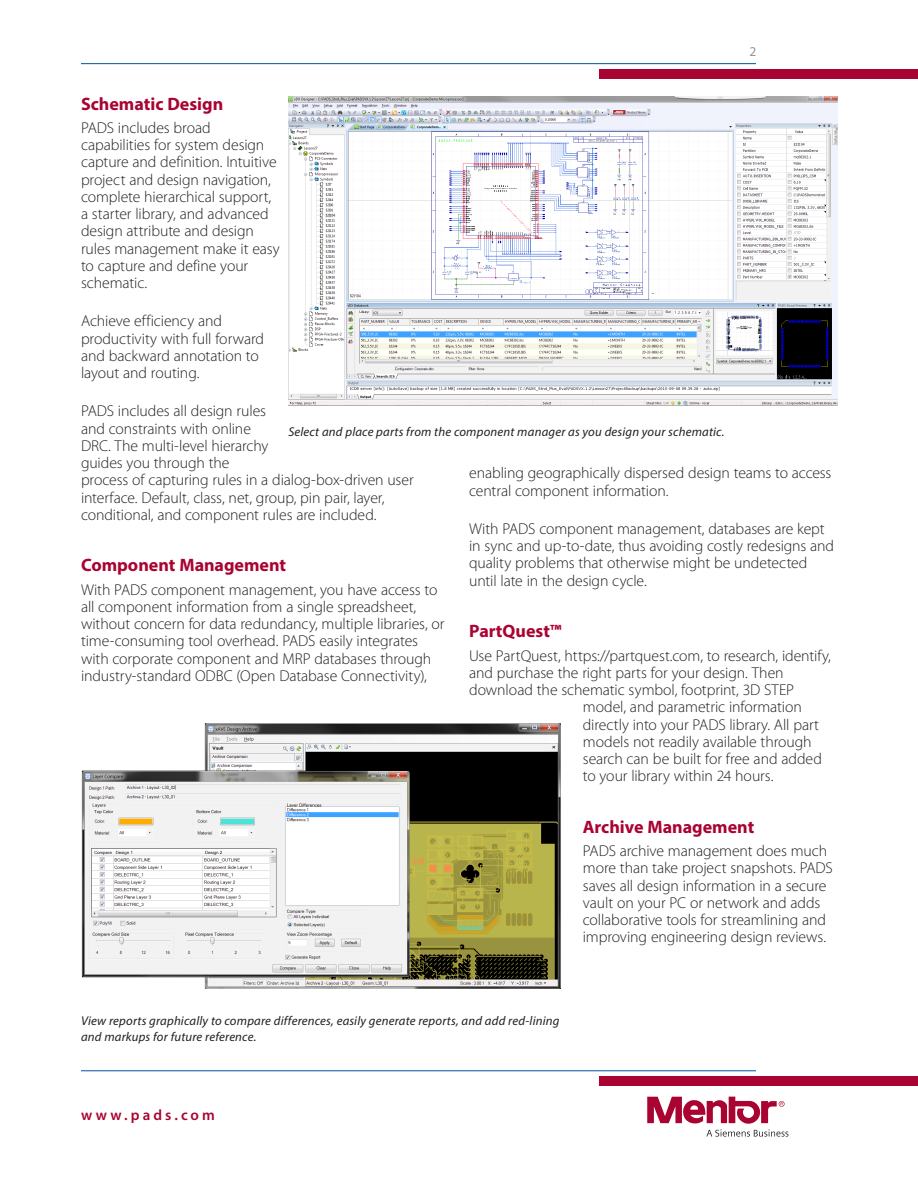
<style>
.page{position:relative;width:918px;height:1188px;background:#fff}
.page>*{position:absolute;margin:0;border:0;box-sizing:border-box;transform-origin:0 0}
.HED_01{font:700 18px "Myriad Pro";color:#a90332}
.BODY-01{font:300 15.75px/17.2px "Myriad Pro";letter-spacing:-.005em;color:#231f20}
.t1{font:600 15px "Myriad Pro";letter-spacing:.2em;color:#a90332}
.t2{font:13.5px "Myriad Pro";color:#939598}
.CAPTION-01{font:italic 12.75px/16.5px "Myriad Pro";letter-spacing:.015em;color:#231f20}
</style>
<div class="page">
<div style="left:599px;top:69px;width:319px;height:9px;background:#a90332"></div>
<hr style="left:81px;top:63px;width:675px;height:1px;background:#01539e">
<div style="left:599px;top:1076px;width:319px;height:9px;background:#a90332"></div>
<hr style="left:81px;top:1071px;width:675px;height:1px;background:#01539e">
<svg style="left:647px;top:1097px;width:142px;height:40px"></svg>
<img style="left:288px;top:96px;width:549px;height:309px">
<img style="left:81px;top:723px;width:480px;height:265px">
<p class="t2" style="left:749px;top:43px;width:8px">2</p>
<p class="HED_01" style="left:81px;top:92px;width:144px">Schematic Design</p>
<p class="BODY-01" style="left:81px;top:119px;width:200px">PADS includes broad capabilities for system design capture and definition. Intuitive project and design navigation, complete hierarchical support, a starter library, and advanced design attribute and design rules management make it easy to capture and define your schematic.</p>
<p class="BODY-01" style="left:81px;top:312px;width:185px">Achieve efficiency and productivity with full forward and backward annotation to layout and routing.</p>
<p class="BODY-01" style="left:81px;top:402px;width:334px">PADS includes all design rules<br>and constraints with online<br>DRC. The multi-level hierarchy<br>guides you through the<br>process of capturing rules in a dialog-box-driven user interface. Default, class, net, group, pin pair, layer, conditional, and component rules are included.</p>
<p class="HED_01" style="left:81px;top:554px;width:207px">Component Management</p>
<p class="BODY-01" style="left:81px;top:581px;width:365px">With PADS component management, you have access to all component information from a single spreadsheet, without concern for data redundancy, multiple libraries, or time-consuming tool overhead. PADS easily integrates with corporate component and MRP databases through industry-standard ODBC (Open Database Connectivity),</p>
<p class="CAPTION-01" style="left:288px;top:423px;width:438px">Select and place parts from the component manager as you design your schematic.</p>
<p class="BODY-01" style="left:469px;top:464px;width:364px">enabling geographically dispersed design teams to access central component information.</p>
<p class="BODY-01" style="left:469px;top:520px;width:367px">With PADS component management, databases are kept in sync and up-to-date, thus avoiding costly redesigns and quality problems that otherwise might be undetected until late in the design cycle.</p>
<p class="HED_01" style="left:469px;top:619px;width:94px">PartQuest™</p>
<p class="BODY-01" style="left:469px;top:647px;width:363px">Use PartQuest, https://partquest.com, to research, identify,</p>
<p class="BODY-01" style="left:469px;top:664px;width:316px">and purchase the right parts for your design. Then</p>
<p class="BODY-01" style="left:469px;top:681px;width:326px">download the schematic symbol, footprint, 3D STEP</p>
<p class="BODY-01" style="left:583px;top:698px;width:221px">model, and parametric information</p>
<p class="BODY-01" style="left:583px;top:716px;width:238px">directly into your PADS library. All part</p>
<p class="BODY-01" style="left:583px;top:733px;width:230px">models not readily available through</p>
<p class="BODY-01" style="left:583px;top:750px;width:241px">search can be built for free and added</p>
<p class="BODY-01" style="left:583px;top:767px;width:192px">to your library within 24 hours.</p>
<p class="HED_01" style="left:583px;top:815px;width:173px">Archive Management</p>
<p class="BODY-01" style="left:583px;top:842px;width:252px">PADS archive management does much more than take project snapshots. PADS saves all design information in a secure vault on your PC or network and adds collaborative tools for streamlining and improving engineering design reviews.</p>
<p class="CAPTION-01" style="left:81px;top:1012px;width:480px">View reports graphically to compare differences, easily generate reports, and add red-lining and markups for future reference.</p>
<p class="t1" style="left:81px;top:1105px;width:135px">www.pads.com</p>
</div>
